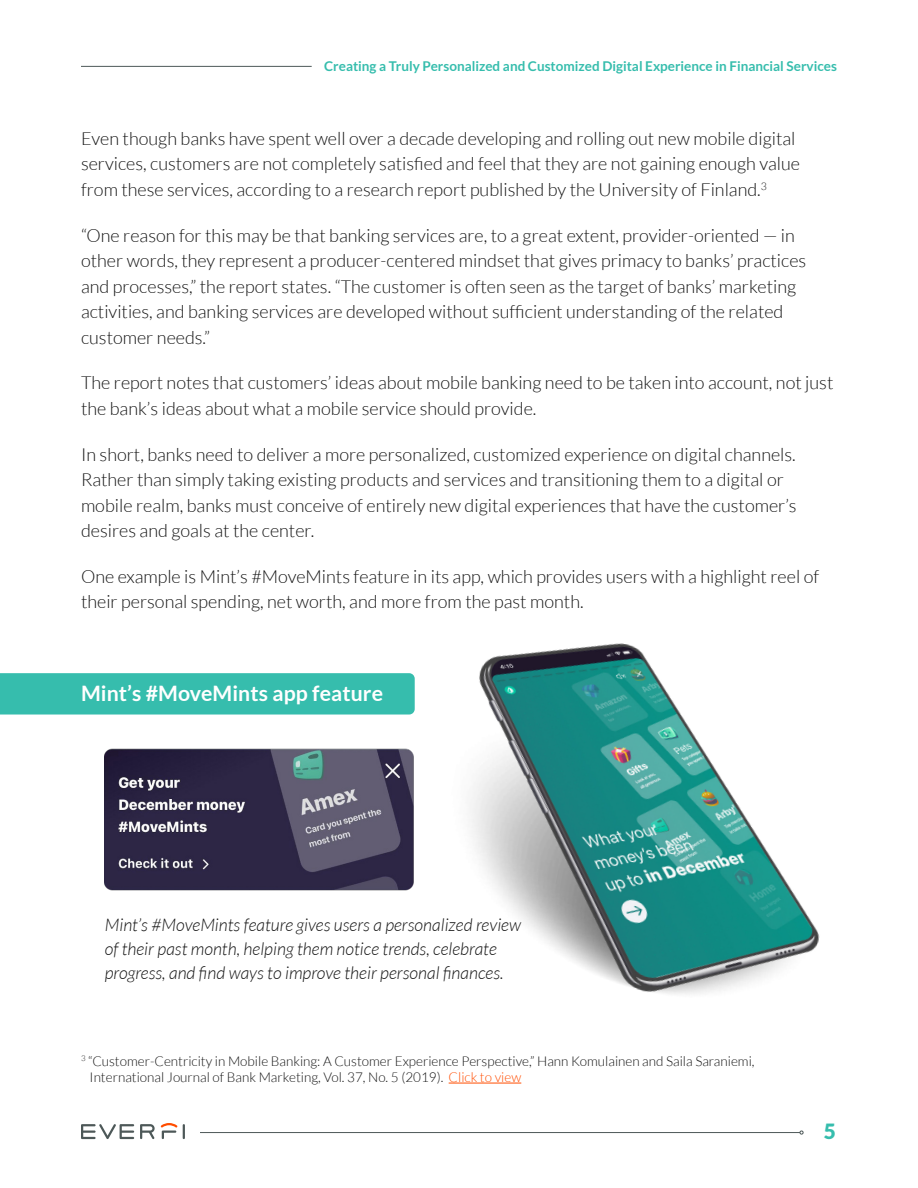
<style>
.page{position:relative;width:918px;height:1188px;background:#fff}
.page>*{position:absolute;margin:0;border:0;box-sizing:border-box;transform-origin:0 0}
.t1{font:700 21.3px "Lato";letter-spacing:.005em;color:#fff}
.t2{font:900 21px "Lato";color:#36bdad}
.t3{font:300 18px/25.5px "Lato";color:#141414}
.t4{font:italic 300 17.55px/23.9px "Lato";color:#141414}
.t5{font:300 13.5px/16.2px "Lato";color:#141414}
.t6{font:700 13.5px "Lato";color:#36bdad}
.s1{color:#ff4d00}
</style>
<div class="page">
<svg style="left:81px;top:1123px;width:104px;height:16px"></svg>
<hr style="left:81px;top:66px;width:231px;height:1px;background:#4d5858">
<hr style="left:200px;top:1132px;width:600px;height:1px;background:#4d5858">
<svg style="left:800px;top:1131px;width:4px;height:4px"></svg>
<hr style="left:449px;top:1083px;width:72px;height:1px;background:#ff4d00">
<img style="left:470px;top:643px;width:350px;height:351px">
<div style="left:0;top:673px;width:415px;height:42px;background:#36bdad"></div>
<img style="left:105px;top:748px;width:309px;height:143px">
<p class="t6" style="left:324px;top:58px;width:514px">Creating a Truly Personalized and Customized Digital Experience in Financial Services</p>
<p class="t3" style="left:81px;top:126px;width:721px">Even though banks have spent well over a decade developing and rolling out new mobile digital services, customers are not completely satisfied and feel that they are not gaining enough value from these services, according to a research report published by the University of Finland.<sup>3</sup></p>
<p class="t3" style="left:81px;top:223px;width:727px">“One reason for this may be that banking services are, to a great extent, provider-oriented — in other words, they represent a producer-centered mindset that gives primacy to banks’ practices and processes,” the report states. “The customer is often seen as the target of banks’ marketing activities, and banking services are developed without sufficient understanding of the related customer needs.”</p>
<p class="t3" style="left:81px;top:370px;width:754px">The report notes that customers’ ideas about mobile banking need to be taken into account, not just the bank’s ideas about what a mobile service should provide.</p>
<p class="t3" style="left:81px;top:442px;width:717px">In short, banks need to deliver a more personalized, customized experience on digital channels.<br>Rather than simply taking existing products and services and transitioning them to a digital or mobile realm, banks must conceive of entirely new digital experiences that have the customer’s desires and goals at the center.</p>
<p class="t3" style="left:81px;top:564px;width:740px">One example is Mint’s #MoveMints feature in its app, which provides users with a highlight reel of their personal spending, net worth, and more from the past month.</p>
<p class="t1" style="left:81px;top:681px;width:304px">Mint’s #MoveMints app feature</p>
<p class="t4" style="left:105px;top:914px;width:418px">Mint’s #MoveMints feature gives users a personalized review of their past month, helping them notice trends, celebrate progress, and find ways to improve their personal finances.</p>
<p class="t5" style="left:90px;top:1053px;width:666px;text-indent:-9px"><sup>3</sup> “Customer-Centricity in Mobile Banking: A Customer Experience Perspective,” Hann Komulainen and Saila Saraniemi,<br>International Journal of Bank Marketing, Vol. 37, No. 5 (2019). <span class="s1">Click to view</span></p>
<p class="t2" style="left:824px;top:1119px;width:14px">5</p>
</div>
